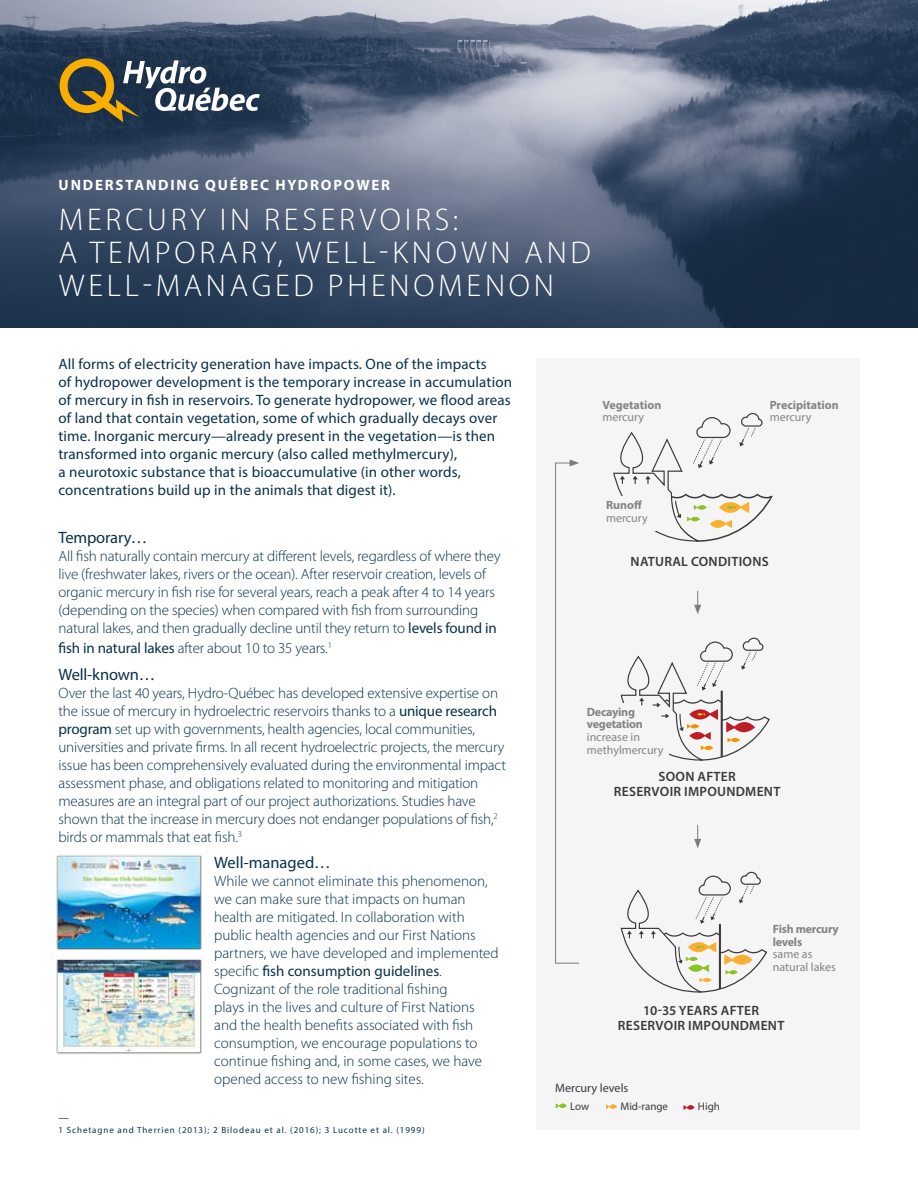
<style>
.page{position:relative;width:918px;height:1188px;background:#fff}
.page>*{position:absolute;margin:0;border:0;box-sizing:border-box;transform-origin:0 0}
.t1{font:300 31.5px/33px "Myriad Pro";letter-spacing:.12em;color:#fff}
.t2{font:16.5px "Myriad Pro";letter-spacing:-.01em;color:#08314b}
.t3{font:300 15px/18px "Myriad Pro";letter-spacing:-.01em;color:#08314b}
.t4{font:15px/18px "Myriad Pro";letter-spacing:.01em;color:#08314b}
.t5{font:700 15px "Myriad Pro";letter-spacing:.12em;color:#fff}
.t6{font:600 13.5px/15px "Myriad Pro";letter-spacing:.02em;color:#393a39;text-align:center}
.t7{font:12.15px "Myriad Pro";color:#393a39}
.t8{font:12px/12.8px "Myriad Pro";color:#393a39}
.t9{font:700 12px/12.8px "Myriad Pro";letter-spacing:-.02em;color:#393a39}
.t10{font:700 12px "Myriad Pro";color:#393a39}
.t11{font:10.95px "Myriad Pro";color:#393a39}
.t12{font:10.5px "Myriad Pro";color:#08314b}
.t13{font:9px "Myriad Pro";letter-spacing:.1em;color:#08314b}
.s1{font-weight:400}
</style>
<div class="page">
<div style="left:536px;top:358px;width:324px;height:772px;background:#f5f5f5"></div>
<img style="left:0;top:0;width:918px;height:328px">
<svg style="left:60px;top:58px;width:200px;height:64px;background:#59605d"></svg>
<svg style="left:556px;top:1103px;width:11px;height:6px"></svg>
<svg style="left:606px;top:1104px;width:11px;height:5px"></svg>
<svg style="left:683px;top:1105px;width:12px;height:5px"></svg>
<svg style="left:694px;top:591px;width:7px;height:23px"></svg>
<svg style="left:694px;top:825px;width:7px;height:23px"></svg>
<svg style="left:555px;top:460px;width:25px;height:504px"></svg>
<svg style="left:613px;top:412px;width:160px;height:130px"></svg>
<svg style="left:620px;top:871px;width:147px;height:122px"></svg>
<img style="left:56px;top:855px;width:146px;height:95px">
<img style="left:56px;top:959px;width:146px;height:95px">
<svg style="left:620px;top:637px;width:150px;height:124px"></svg>
<p class="t5" style="left:59px;top:175px;width:333px">UNDERSTANDING QUÉBEC HYDROPOWER</p>
<h1 class="t1" style="left:59px;top:204px;width:534px">MERCURY IN RESERVOIRS:<br>A TEMPORARY, WELL-KNOWN AND<br>WELL-MANAGED PHENOMENON</h1>
<p class="t4" style="left:58px;top:355px;width:455px">All forms of electricity generation have impacts. One of the impacts<br>of hydropower development is the temporary increase in accumulation of mercury in fish in reservoirs. To generate hydropower, we flood areas of land that contain vegetation, some of which gradually decays over time. Inorganic mercury—already present in the vegetation—is then transformed into organic mercury (also called methylmercury),<br>a neurotoxic substance that is bioaccumulative (in other words, concentrations build up in the animals that digest it).</p>
<p class="t10" style="left:602px;top:397px;width:61px">Vegetation</p>
<p class="t8" style="left:602px;top:411px;width:43px">mercury</p>
<p class="t9" style="left:606px;top:499px;width:38px">Runoff</p>
<p class="t8" style="left:606px;top:512px;width:43px">mercury</p>
<p class="t10" style="left:770px;top:397px;width:71px">Precipitation</p>
<p class="t8" style="left:770px;top:411px;width:43px">mercury</p>
<p class="t2" style="left:58px;top:528px;width:90px">Temporary…</p>
<p class="t3" style="left:58px;top:548px;width:444px">All fish naturally contain mercury at different levels, regardless of where they live (freshwater lakes, rivers or the ocean). After reservoir creation, levels of organic mercury in fish rise for several years, reach a peak after 4 to 14 years (depending on the species) when compared with fish from surrounding natural lakes, and then gradually decline until they return to <span class="s1">levels found in</span></p>
<p class="t3" style="left:58px;top:639px;width:275px"><span class="s1">fish in natural lakes</span> after about 10 to 35 years.<sup>1</sup></p>
<p class="t2" style="left:58px;top:664px;width:98px">Well-known…</p>
<p class="t3" style="left:58px;top:684px;width:449px">Over the last 40 years, Hydro-Québec has developed extensive expertise on the issue of mercury in hydroelectric reservoirs thanks to a <span class="s1">unique research program</span> set up with governments, health agencies, local communities, universities and private firms. In all recent hydroelectric projects, the mercury issue has been comprehensively evaluated during the environmental impact assessment phase, and obligations related to monitoring and mitigation measures are an integral part of our project authorizations. Studies have shown that the increase in mercury does not endanger populations of fish,<sup>2 </sup>birds or mammals that eat fish.<sup>3</sup></p>
<p class="t2" style="left:214px;top:852px;width:118px">Well-managed…</p>
<p class="t3" style="left:214px;top:872px;width:286px">While we cannot eliminate this phenomenon, we can make sure that impacts on human health are mitigated. In collaboration with public health agencies and our First Nations partners, we have developed and implemented specific <span class="s1">fish consumption guidelines</span>.<br>Cognizant of the role traditional fishing<br>plays in the lives and culture of First Nations and the health benefits associated with fish consumption, we encourage populations to continue fishing and, in some cases, we have opened access to new fishing sites.</p>
<p class="t12" style="left:58px;top:1111px;width:12px">—</p>
<p class="t13" style="left:58px;top:1125px;width:368px">1 Schetagne and Therrien (2013); 2 Bilodeau et al. (2016); 3 Lucotte et al. (1999)</p>
<p class="t6" style="left:631px;top:554px;width:140px">NATURAL CONDITIONS</p>
<p class="t9" style="left:587px;top:705px;width:58px">Decaying vegetation</p>
<p class="t8" style="left:587px;top:731px;width:78px">increase in methylmercury</p>
<p class="t6" style="left:614px;top:769px;width:168px">SOON AFTER<br>RESERVOIR IMPOUNDMENT</p>
<p class="t9" style="left:773px;top:922px;width:67px">Fish mercury levels</p>
<p class="t8" style="left:773px;top:948px;width:65px">same as natural lakes</p>
<p class="t6" style="left:618px;top:1003px;width:168px">10-35 YEARS AFTER<br>RESERVOIR IMPOUNDMENT</p>
<p class="t7" style="left:555px;top:1080px;width:75px">Mercury levels</p>
<p class="t11" style="left:570px;top:1099px;width:21px">Low</p>
<p class="t11" style="left:620px;top:1099px;width:49px">Mid-range</p>
<p class="t11" style="left:698px;top:1099px;width:24px">High</p>
</div>
